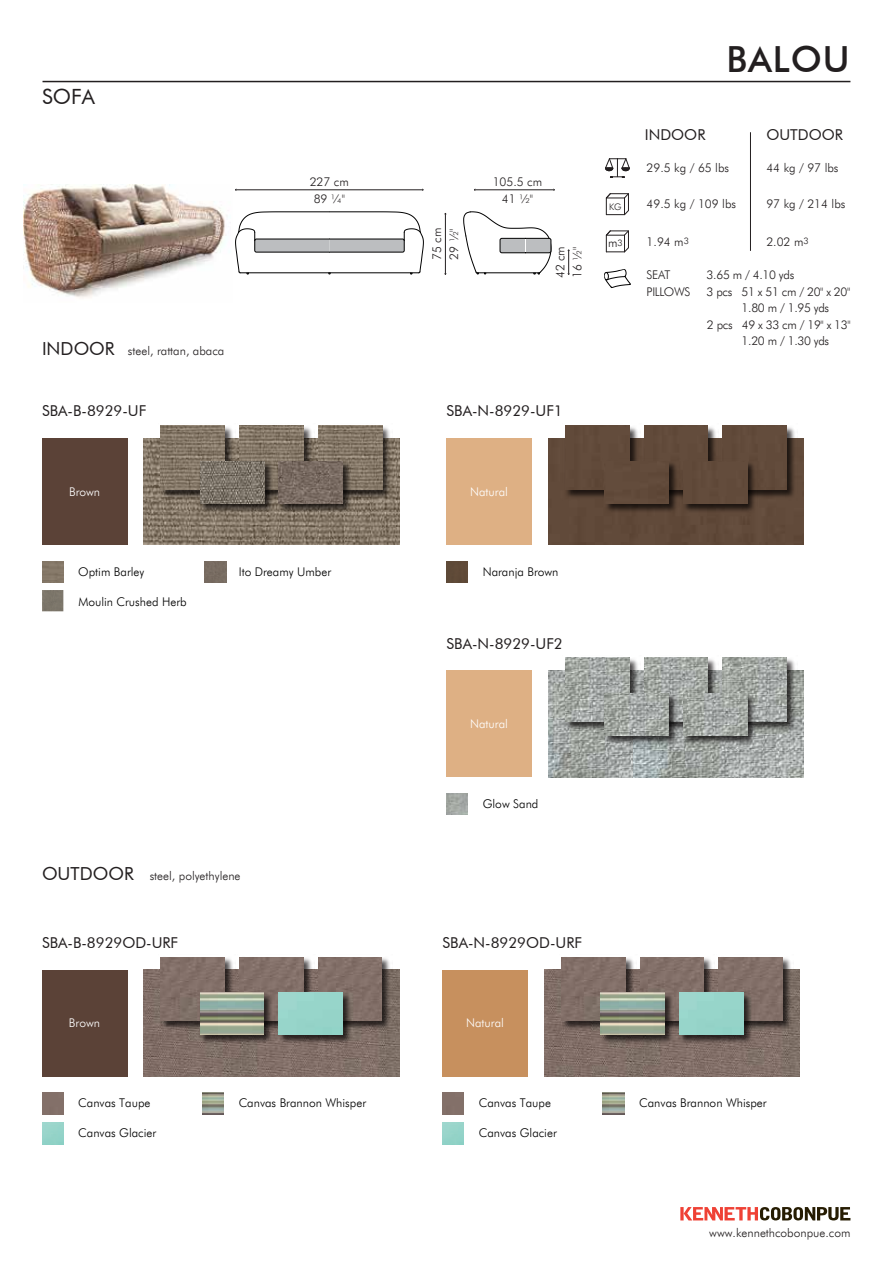
<style>
.page{position:relative;width:893px;height:1263px;background:#fff}
.page>*{position:absolute;margin:0;border:0;box-sizing:border-box;transform-origin:0 0}
.t1{font:500 36px "Futura BT";letter-spacing:.025em;color:#231f20}
.t2{font:21px "Futura BT";color:#231f20}
.t3{font:15px "Futura BT";color:#231f20}
.t4{font:300 12px/17px "Futura BT";color:#231f20}
.t5{font:300 12px "Futura BT";color:#000}
.t6{font:300 12px "Futura BT";letter-spacing:-.025em;color:#231f20}
.t7{font:300 12px "Futura BT";color:#fff}
.t8{font:300 9px "Futura BT";color:#231f20}
.s1{font-weight:400;font-size:18px}
.s2{font-size:9px}
</style>
<div class="page">
<hr style="left:43px;top:81px;width:807px;height:1px;background:#231f20">
<svg style="left:680px;top:1207px;width:170px;height:13px"></svg>
<svg style="left:567px;top:249px;width:3px;height:26px"></svg>
<hr style="left:445px;top:213px;width:1px;height:61px;background:#231f20">
<hr style="left:236px;top:189px;width:187px;height:1px;background:#231f20">
<hr style="left:474px;top:189px;width:80px;height:1px;background:#231f20">
<svg style="left:605px;top:158px;width:25px;height:20px"></svg>
<svg style="left:605px;top:193px;width:24px;height:22px"></svg>
<svg style="left:605px;top:230px;width:24px;height:23px"></svg>
<hr style="left:750px;top:132px;width:1px;height:119px;background:#231f20">
<svg style="left:604px;top:269px;width:27px;height:19px"></svg>
<div style="left:443px;top:970px;width:85px;height:106px;background:#c7905e"></div>
<img style="left:144px;top:970px;width:255px;height:106px">
<img style="left:42px;top:1093px;width:21px;height:21px">
<img style="left:202px;top:1093px;width:22px;height:21px">
<img style="left:158px;top:957px;width:156px;height:75px">
<img style="left:161px;top:957px;width:64px;height:64px">
<div style="left:239px;top:957px;width:64px;height:64px;background:#837069"></div>
<img style="left:316px;top:958px;width:77px;height:74px">
<div style="left:318px;top:957px;width:64px;height:64px;background:#826f68"></div>
<img style="left:277px;top:990px;width:77px;height:56px">
<div style="left:279px;top:992px;width:64px;height:43px;background:#97d5ca"></div>
<div style="left:42px;top:970px;width:85px;height:106px;background:#5b4237"></div>
<img style="left:198px;top:990px;width:77px;height:56px">
<img style="left:200px;top:992px;width:64px;height:43px">
<img style="left:544px;top:970px;width:256px;height:106px">
<img style="left:443px;top:1093px;width:21px;height:21px">
<img style="left:603px;top:1093px;width:21px;height:21px">
<img style="left:559px;top:957px;width:77px;height:75px">
<img style="left:561px;top:957px;width:64px;height:64px">
<img style="left:638px;top:957px;width:156px;height:75px">
<div style="left:640px;top:957px;width:64px;height:64px;background:#826f68"></div>
<div style="left:719px;top:957px;width:63px;height:64px;background:#826f68"></div>
<img style="left:677px;top:990px;width:77px;height:56px">
<div style="left:679px;top:992px;width:64px;height:43px;background:#97d5ca"></div>
<img style="left:598px;top:990px;width:77px;height:56px">
<img style="left:601px;top:992px;width:63px;height:43px">
<img style="left:24px;top:184px;width:201px;height:114px">
<img style="left:144px;top:439px;width:255px;height:106px">
<img style="left:42px;top:561px;width:21px;height:22px">
<img style="left:158px;top:425px;width:156px;height:76px">
<img style="left:161px;top:426px;width:64px;height:64px">
<img style="left:240px;top:426px;width:63px;height:64px">
<img style="left:316px;top:425px;width:77px;height:76px">
<img style="left:318px;top:426px;width:64px;height:64px">
<img style="left:277px;top:459px;width:77px;height:55px">
<img style="left:279px;top:461px;width:64px;height:43px">
<img style="left:198px;top:459px;width:77px;height:55px">
<img style="left:200px;top:461px;width:64px;height:43px">
<div style="left:42px;top:439px;width:85px;height:106px;background:#5b4237"></div>
<img style="left:42px;top:590px;width:21px;height:21px">
<img style="left:205px;top:561px;width:21px;height:22px">
<div style="left:548px;top:439px;width:256px;height:106px;background:#614a3a"></div>
<img style="left:446px;top:561px;width:22px;height:22px">
<img style="left:563px;top:425px;width:77px;height:76px">
<div style="left:565px;top:426px;width:64px;height:64px;background:#614a3a"></div>
<img style="left:642px;top:425px;width:155px;height:76px">
<div style="left:644px;top:426px;width:64px;height:64px;background:#614a3a"></div>
<div style="left:723px;top:426px;width:63px;height:64px;background:#614a3a"></div>
<img style="left:681px;top:459px;width:77px;height:55px">
<div style="left:683px;top:461px;width:64px;height:43px;background:#614a3a"></div>
<div style="left:446px;top:439px;width:86px;height:106px;background:#deb084"></div>
<img style="left:602px;top:459px;width:77px;height:55px">
<div style="left:605px;top:461px;width:63px;height:43px;background:#614a3a"></div>
<img style="left:548px;top:671px;width:85px;height:106px">
<img style="left:633px;top:671px;width:171px;height:106px">
<img style="left:446px;top:794px;width:22px;height:21px">
<img style="left:563px;top:657px;width:77px;height:76px">
<img style="left:565px;top:658px;width:64px;height:64px">
<img style="left:642px;top:657px;width:155px;height:76px">
<img style="left:644px;top:658px;width:64px;height:64px">
<img style="left:723px;top:658px;width:63px;height:64px">
<img style="left:681px;top:691px;width:77px;height:56px">
<img style="left:683px;top:693px;width:64px;height:43px">
<div style="left:446px;top:671px;width:86px;height:106px;background:#deb084"></div>
<img style="left:602px;top:691px;width:77px;height:56px">
<img style="left:605px;top:693px;width:63px;height:43px">
<svg style="left:235px;top:211px;width:189px;height:64px"></svg>
<svg style="left:463px;top:211px;width:88px;height:64px"></svg>
<h2 class="t2" style="left:42px;top:84px;width:54px">SOFA</h2>
<p class="t4" style="left:42px;top:343px;width:184px"><span class="s1">INDOOR</span> steel, rattan, abaca</p>
<p class="t3" style="left:42px;top:402px;width:106px">SBA-B-8929-UF</p>
<p class="t7" style="left:69px;top:484px;width:33px">Brown</p>
<p class="t4" style="left:310px;top:173px;width:41px;text-align:center">227 cm<br>89 ¼"</p>
<p class="t4" style="left:493px;top:173px;width:51px;text-align:center">105.5 cm<br>41 ½"</p>
<p class="t4" style="left:428px;top:260px;width:34px;rotate:-90deg">75 cm<br>29 ½"</p>
<p class="t4" style="left:552px;top:278px;width:34px;rotate:-90deg">42 cm<br>16 ½"</p>
<p class="t3" style="left:446px;top:402px;width:118px">SBA-N-8929-UF1</p>
<p class="t8" style="left:609px;top:201px;width:14px">KG</p>
<p class="t4" style="left:608px;top:234px;width:16px">m<span class="s2">3</span></p>
<h1 class="t1" style="left:727px;top:37px;width:124px">BALOU</h1>
<p class="t3" style="left:645px;top:125px;width:62px">INDOOR</p>
<p class="t3" style="left:766px;top:125px;width:78px">OUTDOOR</p>
<p class="t4" style="left:647px;top:159px;width:84px">29.5 kg / 65 lbs</p>
<p class="t4" style="left:647px;top:195px;width:91px">49.5 kg / 109 lbs</p>
<p class="t4" style="left:647px;top:233px;width:44px">1.94 m<sup>3</sup></p>
<p class="t4" style="left:766px;top:159px;width:74px">44 kg / 97 lbs</p>
<p class="t4" style="left:766px;top:195px;width:81px">97 kg / 214 lbs</p>
<p class="t4" style="left:766px;top:233px;width:44px">2.02 m<sup>3</sup></p>
<p class="t4" style="left:647px;top:266px;width:25px">SEAT</p>
<p class="t4" style="left:707px;top:266px;width:89px">3.65 m / 4.10 yds</p>
<p class="t6" style="left:647px;top:284px;width:45px">PILLOWS</p>
<p class="t6" style="left:707px;top:284px;width:145px">3 pcs 51 x 51 cm / 20" x 20"</p>
<p class="t4" style="left:741px;top:299px;width:89px">1.80 m / 1.95 yds</p>
<p class="t6" style="left:707px;top:317px;width:145px">2 pcs 49 x 33 cm / 19" x 13"</p>
<p class="t4" style="left:741px;top:332px;width:89px">1.20 m / 1.30 yds</p>
<p class="t7" style="left:470px;top:484px;width:39px">Natural</p>
<p class="t5" style="left:78px;top:564px;width:68px">Optim Barley</p>
<p class="t5" style="left:78px;top:594px;width:110px">Moulin Crushed Herb</p>
<p class="t5" style="left:239px;top:564px;width:94px">Ito Dreamy Umber</p>
<p class="t5" style="left:483px;top:564px;width:77px">Naranja Brown</p>
<p class="t3" style="left:446px;top:634px;width:118px">SBA-N-8929-UF2</p>
<p class="t7" style="left:470px;top:716px;width:39px">Natural</p>
<p class="t4" style="left:42px;top:867px;width:200px"><span class="s1">OUTDOOR</span> steel, polyethylene</p>
<p class="t3" style="left:42px;top:933px;width:138px">SBA-B-8929OD-URF</p>
<p class="t7" style="left:69px;top:1015px;width:33px">Brown</p>
<p class="t5" style="left:483px;top:796px;width:57px">Glow Sand</p>
<p class="t3" style="left:443px;top:933px;width:141px">SBA-N-8929OD-URF</p>
<p class="t7" style="left:466px;top:1015px;width:39px">Natural</p>
<p class="t5" style="left:78px;top:1095px;width:74px">Canvas Taupe</p>
<p class="t5" style="left:239px;top:1095px;width:129px">Canvas Brannon Whisper</p>
<p class="t5" style="left:78px;top:1126px;width:80px">Canvas Glacier</p>
<p class="t5" style="left:479px;top:1095px;width:74px">Canvas Taupe</p>
<p class="t5" style="left:639px;top:1095px;width:129px">Canvas Brannon Whisper</p>
<p class="t5" style="left:479px;top:1126px;width:80px">Canvas Glacier</p>
<p class="t4" style="left:709px;top:1224px;width:143px">www.kennethcobonpue.com</p>
</div>
